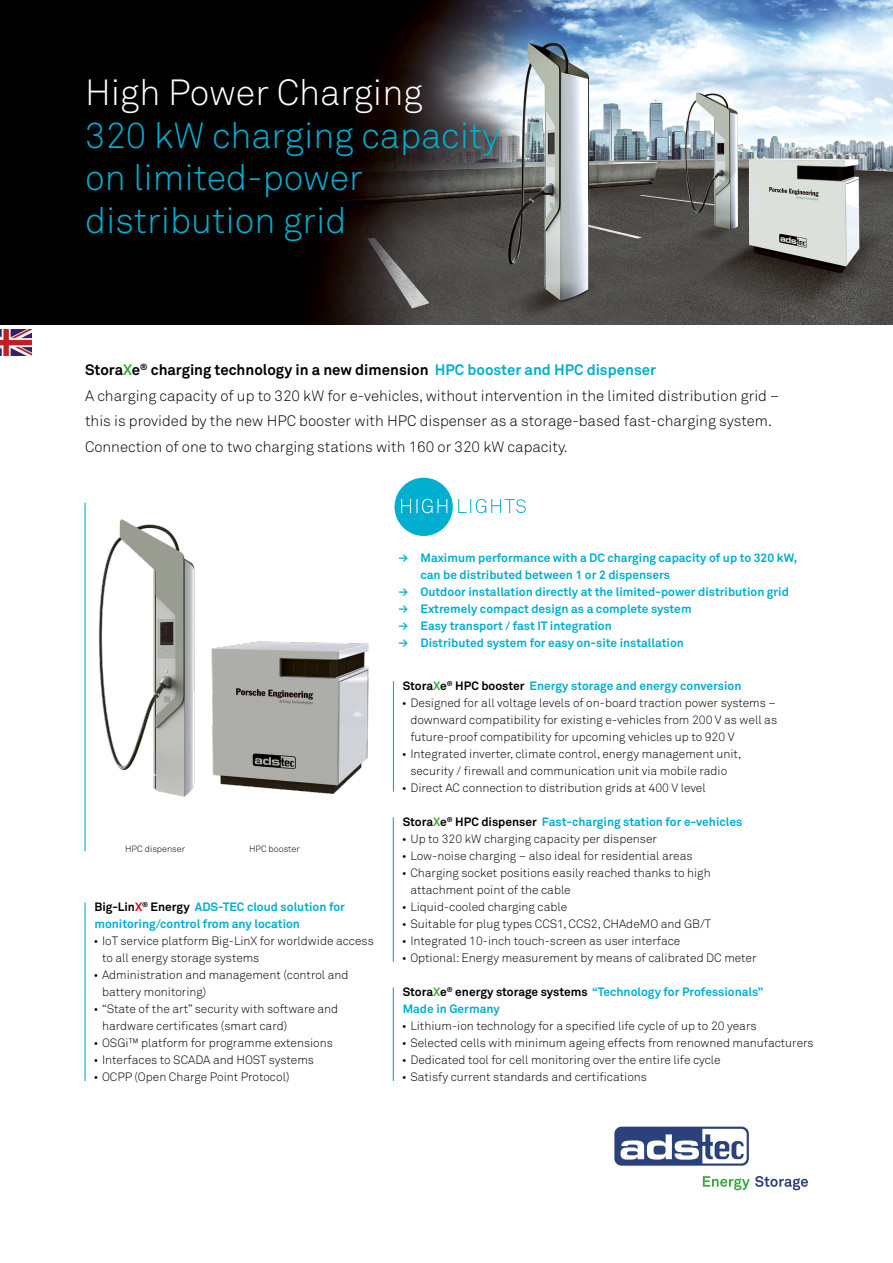
<style>
.page{position:relative;width:893px;height:1263px;background:#fff}
.page>*{position:absolute;margin:0;border:0;box-sizing:border-box;transform-origin:0 0}
.t1{font:300 36px/42.5px "Akkurat";color:#00afcf}
.t2{font:300 15px/25.5px "Akkurat";color:#000}
.t3{font:700 15px "Akkurat";color:#000}
.t4{font:300 12px/17px "Akkurat";color:#000}
.Absatz_Eingerückt{font:700 12px/17px "Akkurat";color:#00afcf}
.t5{font:300 9px "Akkurat";color:#000}
.s1{color:#fff}
.s2{color:#3aab39}
.s3{color:#00afcf}
.s4{color:#000}
.s5{color:#e20011}
</style>
<div class="page">
<img style="left:0;top:0;width:893px;height:324px">
<img style="left:0;top:329px;width:31px;height:26px">
<hr style="left:393px;top:681px;width:1px;height:111px;background:#00afcf">
<hr style="left:393px;top:817px;width:1px;height:145px;background:#00afcf">
<hr style="left:393px;top:987px;width:1px;height:94px;background:#00afcf">
<div style="left:394px;top:477px;width:59px;height:59px;background:#00afcf;border-radius:50%"></div>
<div style="left:394px;top:477px;width:59px;height:60px;border:1px solid #fff;border-radius:50%"></div>
<svg style="left:401px;top:499px;width:46px;height:14px"></svg>
<svg style="left:458px;top:499px;width:68px;height:14px"></svg>
<hr style="left:84px;top:503px;width:2px;height:348px;background:#00afcf">
<hr style="left:84px;top:902px;width:2px;height:179px;background:#00afcf">
<img style="left:84px;top:502px;width:111px;height:308px">
<img style="left:211px;top:641px;width:158px;height:153px">
<svg style="left:614px;top:1127px;width:135px;height:39px"></svg>
<svg style="left:621px;top:1129px;width:126px;height:34px"></svg>
<svg style="left:703px;top:1176px;width:105px;height:14px"></svg>
<p class="t1" style="left:85px;top:72px;width:416px"><span class="s1">High Power Charging<br></span>320 kW charging capacity</p>
<p class="t1" style="left:85px;top:157px;width:279px">on limited-power</p>
<p class="t1" style="left:85px;top:200px;width:263px">distribution grid</p>
<p class="t3" style="left:85px;top:360px;width:573px">Stora<span class="s2">X</span>e<sup>®</sup> charging technology in a new dimension <span class="s3">HPC booster and HPC dispenser</span></p>
<p class="t2" style="left:85px;top:383px;width:696px">A charging capacity of up to 320 kW for e-vehicles, without intervention in the limited distribution grid – this is provided by the new HPC booster with HPC dispenser as a storage-based fast-charging system.</p>
<p class="t2" style="left:85px;top:434px;width:484px">Connection of one to two charging stations with 160 or 320 kW capacity.</p>
<p class="t5" style="left:125px;top:843px;width:61px">HPC dispenser</p>
<p class="t5" style="left:249px;top:843px;width:52px">HPC booster</p>
<p class="Absatz_Eingerückt" style="left:94px;top:898px;width:252px"><span class="s4">Big-Lin</span><span class="s5">X</span><sup>®</sup> <span class="s4">Energy</span> ADS-TEC cloud solution for monitoring/control from any location</p>
<p class="t4" style="left:102px;top:932px;width:273px;text-indent:-9px">• IoT service platform Big-LinX for worldwide access to all energy storage systems</p>
<p class="t4" style="left:102px;top:966px;width:248px;text-indent:-9px">• Administration and management (control and battery monitoring)</p>
<p class="t4" style="left:102px;top:1000px;width:238px;text-indent:-9px">• “State of the art” security with software and hardware certificates (smart card)</p>
<p class="t4" style="left:94px;top:1034px;width:241px">• OSGi™ platform for programme extensions</p>
<p class="t4" style="left:94px;top:1051px;width:222px">• Interfaces to SCADA and HOST systems</p>
<p class="t4" style="left:94px;top:1068px;width:197px">• OCPP (Open Charge Point Protocol)</p>
<p class="Absatz_Eingerückt" style="left:398px;top:549px;width:11px">≥</p>
<p class="Absatz_Eingerückt" style="left:398px;top:583px;width:11px">≥</p>
<p class="Absatz_Eingerückt" style="left:398px;top:600px;width:11px">≥</p>
<p class="Absatz_Eingerückt" style="left:398px;top:617px;width:11px">≥</p>
<p class="Absatz_Eingerückt" style="left:398px;top:635px;width:11px">≥</p>
<p class="Absatz_Eingerückt" style="left:420px;top:549px;width:378px">Maximum performance with a DC charging capacity of up to 320 kW, can be distributed between 1 or 2 dispensers</p>
<p class="Absatz_Eingerückt" style="left:420px;top:583px;width:370px">Outdoor installation directly at the limited-power distribution grid</p>
<p class="Absatz_Eingerückt" style="left:420px;top:600px;width:273px">Extremely compact design as a complete system</p>
<p class="Absatz_Eingerückt" style="left:420px;top:617px;width:193px">Easy transport / fast IT integration</p>
<p class="Absatz_Eingerückt" style="left:420px;top:635px;width:265px">Distributed system for easy on-site installation</p>
<p class="Absatz_Eingerückt" style="left:403px;top:677px;width:340px"><span class="s4">Stora</span><span class="s2">X</span><span class="s4">e</span><sup>®</sup> <span class="s4">HPC booster</span> Energy storage and energy conversion</p>
<p class="t4" style="left:410px;top:694px;width:368px;text-align:justify;text-indent:-9px">• Designed for all voltage levels of on-board traction power systems – downward compatibility for existing e-vehicles from 200 V as well as future-proof compatibility for upcoming vehicles up to 920 V</p>
<p class="t4" style="left:402px;top:745px;width:341px;text-align:center">• Integrated inverter, climate control, energy management unit, security / firewall and communication unit via mobile radio</p>
<p class="t4" style="left:402px;top:779px;width:305px">• Direct AC connection to distribution grids at 400 V level</p>
<p class="Absatz_Eingerückt" style="left:403px;top:813px;width:341px"><span class="s4">Stora</span><span class="s2">X</span><span class="s4">e</span><sup>®</sup> <span class="s4">HPC dispenser</span> Fast-charging station for e-vehicles</p>
<p class="t4" style="left:402px;top:830px;width:257px">• Up to 320 kW charging capacity per dispenser</p>
<p class="t4" style="left:402px;top:847px;width:292px">• Low-noise charging – also ideal for residential areas</p>
<p class="t4" style="left:410px;top:864px;width:302px;text-indent:-9px">• Charging socket positions easily reached thanks to high attachment point of the cable</p>
<p class="t4" style="left:402px;top:898px;width:167px">• Liquid-cooled charging cable</p>
<p class="t4" style="left:402px;top:915px;width:311px">• Suitable for plug types CCS1, CCS2, CHAdeMO and GB/T</p>
<p class="t4" style="left:402px;top:932px;width:280px">• Integrated 10-inch touch-screen as user interface</p>
<p class="t4" style="left:402px;top:949px;width:356px">• Optional: Energy measurement by means of calibrated DC meter</p>
<p class="Absatz_Eingerückt" style="left:403px;top:983px;width:362px"><span class="s4">Stora</span><span class="s2">X</span><span class="s4">e</span><sup>®</sup> <span class="s4">energy storage systems</span> “Technology for Professionals”</p>
<p class="Absatz_Eingerückt" style="left:403px;top:1000px;width:99px">Made in Germany</p>
<p class="t4" style="left:402px;top:1017px;width:356px">• Lithium-ion technology for a specified life cycle of up to 20 years</p>
<p class="t4" style="left:402px;top:1034px;width:413px">• Selected cells with minimum ageing effects from renowned manufacturers</p>
<p class="t4" style="left:402px;top:1051px;width:320px">• Dedicated tool for cell monitoring over the entire life cycle</p>
<p class="t4" style="left:402px;top:1068px;width:247px">• Satisfy current standards and certifications</p>
</div>
